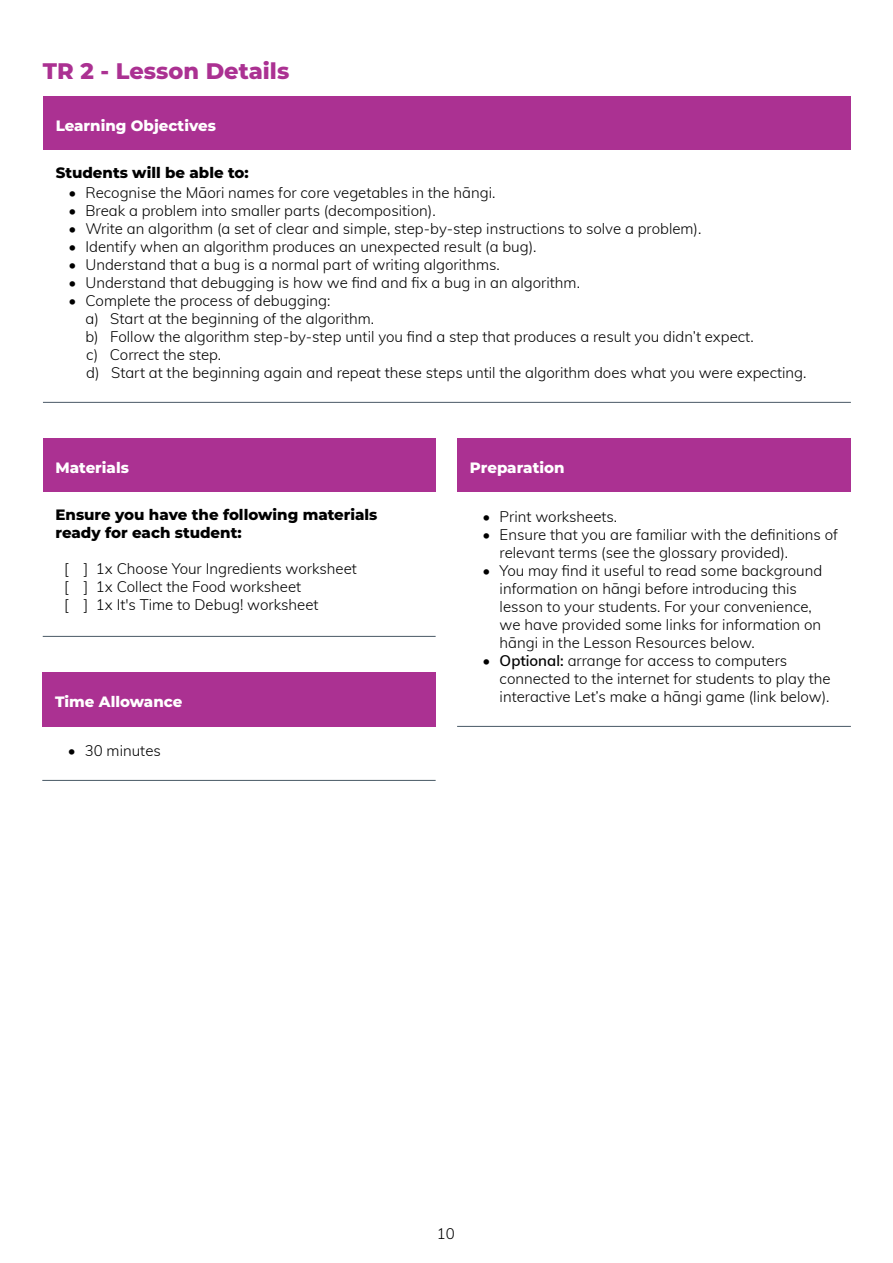
<style>
.page{position:relative;width:893px;height:1263px;background:#fff}
.page>*{position:absolute;margin:0;border:0;box-sizing:border-box;transform-origin:0 0}
.t1{font:800 22.5px "Montserrat";color:#ab3192}
.t2{font:300 15px/18px "Muli";color:#000}
.t3{font:800 15px/18px "Montserrat";color:#000}
.t4{font:800 15px "Montserrat";color:#fff}
.s1{font-weight:600}
</style>
<div class="page">
<div style="left:43px;top:97px;width:808px;height:54px;background:#ab3192"></div>
<hr style="left:43px;top:402px;width:808px;height:1px;background:#485865">
<div style="left:43px;top:439px;width:393px;height:54px;background:#ab3192"></div>
<hr style="left:43px;top:636px;width:393px;height:1px;background:#485865">
<div style="left:42px;top:673px;width:394px;height:54px;background:#ab3192"></div>
<hr style="left:42px;top:780px;width:394px;height:1px;background:#485865">
<div style="left:457px;top:439px;width:394px;height:54px;background:#ab3192"></div>
<hr style="left:457px;top:726px;width:394px;height:1px;background:#485865">
<h1 class="t1" style="left:43px;top:54px;width:248px">TR 2 - Lesson Details</h1>
<p class="t4" style="left:56px;top:114px;width:162px">Learning Objectives</p>
<p class="t3" style="left:56px;top:163px;width:195px">Students will be able to:</p>
<p class="t2" style="left:68px;top:183px;width:428px">• Recognise the Māori names for core vegetables in the hāngi.</p>
<p class="t2" style="left:68px;top:201px;width:369px">• Break a problem into smaller parts (decomposition).</p>
<p class="t2" style="left:68px;top:219px;width:634px">• Write an algorithm (a set of clear and simple, step-by-step instructions to solve a problem).</p>
<p class="t2" style="left:68px;top:237px;width:470px">• Identify when an algorithm produces an unexpected result (a bug).</p>
<p class="t2" style="left:68px;top:255px;width:433px">• Understand that a bug is a normal part of writing algorithms.</p>
<p class="t2" style="left:68px;top:273px;width:513px">• Understand that debugging is how we find and fix a bug in an algorithm.</p>
<p class="t2" style="left:85px;top:291px;width:722px;text-indent:-17px">• Complete the process of debugging:<br>a) Start at the beginning of the algorithm.<br>b) Follow the algorithm step-by-step until you find a step that produces a result you didn’t expect.<br>c) Correct the step.<br>d) Start at the beginning again and repeat these steps until the algorithm does what you were expecting.</p>
<p class="t4" style="left:55px;top:456px;width:75px">Materials</p>
<p class="t3" style="left:55px;top:505px;width:323px">Ensure you have the following materials ready for each student:</p>
<p class="t2" style="left:64px;top:559px;width:294px">[ ] 1x Choose Your Ingredients worksheet [ ] 1x Collect the Food worksheet<br>[ ] 1x It's Time to Debug! worksheet</p>
<p class="t4" style="left:55px;top:690px;width:129px">Time Allowance</p>
<p class="t2" style="left:68px;top:741px;width:95px">• 30 minutes</p>
<p class="t4" style="left:470px;top:456px;width:96px">Preparation</p>
<p class="t2" style="left:483px;top:507px;width:136px">• Print worksheets.</p>
<p class="t2" style="left:500px;top:525px;width:340px;text-indent:-17px">• Ensure that you are familiar with the definitions of relevant terms (see the glossary provided).</p>
<p class="t2" style="left:500px;top:561px;width:324px;text-indent:-17px">• You may find it useful to read some background information on hāngi before introducing this lesson to your students. For your convenience, we have provided some links for information on hāngi in the Lesson Resources below.</p>
<p class="t2" style="left:500px;top:651px;width:332px;text-indent:-17px">• <span class="s1">Optional:</span> arrange for access to computers connected to the internet for students to play the interactive Let’s make a hāngi game (link below).</p>
<p class="t2" style="left:437px;top:1224px;width:19px">10</p>
</div>
